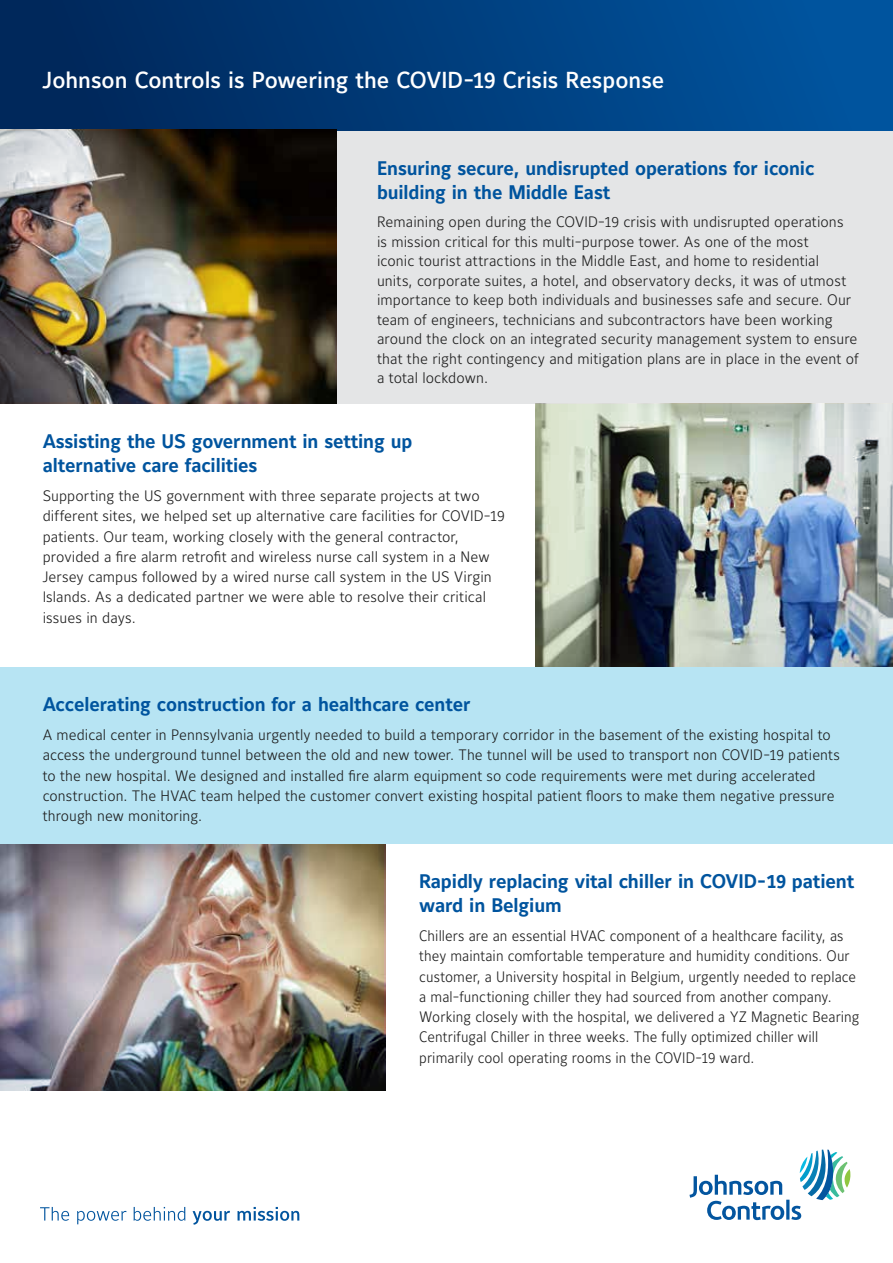
<style>
.page{position:relative;width:893px;height:1263px;background:#fff}
.page>*{position:absolute;margin:0;border:0;box-sizing:border-box;transform-origin:0 0}
.t1{font:500 22.95px "Maurea Jci Lf ML";color:#fff}
.t2{font:700 19.5px/24px "Maurea Jci Lf ML";letter-spacing:-.005em;color:#00549e}
.t3{font:300 15px/20.2px "Maurea Jci Lf ML";letter-spacing:.005em;color:#1c1c1c}
.t4{font:300 15px/20.2px "Maurea Jci Lf ML";letter-spacing:.005em;color:#1c1c1c;scale:.96 1}
</style>
<div class="page">
<svg style="left:689px;top:1149px;width:161px;height:71px"></svg>
<svg style="left:40px;top:1207px;width:259px;height:18px"></svg>
<div style="left:0;top:0;width:893px;height:131px;background:linear-gradient(to right,#002456,#0056a2)"></div>
<div style="left:334px;top:131px;width:559px;height:273px;background:#e4e5e6"></div>
<img style="left:0;top:130px;width:336px;height:274px">
<img style="left:535px;top:404px;width:358px;height:263px">
<img style="left:0;top:845px;width:383px;height:245px">
<div style="left:0;top:667px;width:893px;height:177px;background:#b7e4f3"></div>
<h1 class="t1" style="left:43px;top:66px;width:623px">Johnson Controls is Powering the COVID-19 Crisis Response</h1>
<h2 class="t2" style="left:377px;top:157px;width:439px">Ensuring secure, undisrupted operations for iconic building in the Middle East</h2>
<p class="t3" style="left:377px;top:212px;width:483px;line-height:19.5px">Remaining open during the COVID-19 crisis with undisrupted operations<br>is mission critical for this multi-purpose tower. As one of the most<br>iconic tourist attractions in the Middle East, and home to residential units, corporate suites, a hotel, and observatory decks, it was of utmost importance to keep both individuals and businesses safe and secure. Our team of engineers, technicians and subcontractors have been working around the clock on an integrated security management system to ensure that the right contingency and mitigation plans are in place in the event of a total lockdown.</p>
<h2 class="t2" style="left:43px;top:430px;width:371px">Assisting the US government in setting up alternative care facilities</h2>
<p class="t3" style="left:43px;top:485px;width:463px">Supporting the US government with three separate projects at two different sites, we helped set up alternative care facilities for COVID-19 patients. Our team, working closely with the general contractor, provided a fire alarm retrofit and wireless nurse call system in a New Jersey campus followed by a wired nurse call system in the US Virgin Islands. As a dedicated partner we were able to resolve their critical issues in days.</p>
<h2 class="t2" style="left:43px;top:693px;width:429px">Accelerating construction for a healthcare center</h2>
<p class="t3" style="left:43px;top:724px;width:799px">A medical center in Pennsylvania urgently needed to build a temporary corridor in the basement of the existing hospital to access the underground tunnel between the old and new tower. The tunnel will be used to transport non COVID-19 patients to the new hospital. We designed and installed fire alarm equipment so code requirements were met during accelerated construction. The HVAC team helped the customer convert existing hospital patient floors to make them negative pressure through new monitoring.</p>
<h2 class="t2" style="left:419px;top:870px;width:437px">Rapidly replacing vital chiller in COVID-19 patient ward in Belgium</h2>
<p class="t4" style="left:419px;top:925px;width:460px">Chillers are an essential HVAC component of a healthcare facility, as they maintain comfortable temperature and humidity conditions. Our customer, a University hospital in Belgium, urgently needed to replace a mal-functioning chiller they had sourced from another company.<br>Working closely with the hospital, we delivered a YZ Magnetic Bearing Centrifugal Chiller in three weeks. The fully optimized chiller will primarily cool operating rooms in the COVID-19 ward.</p>
</div>
